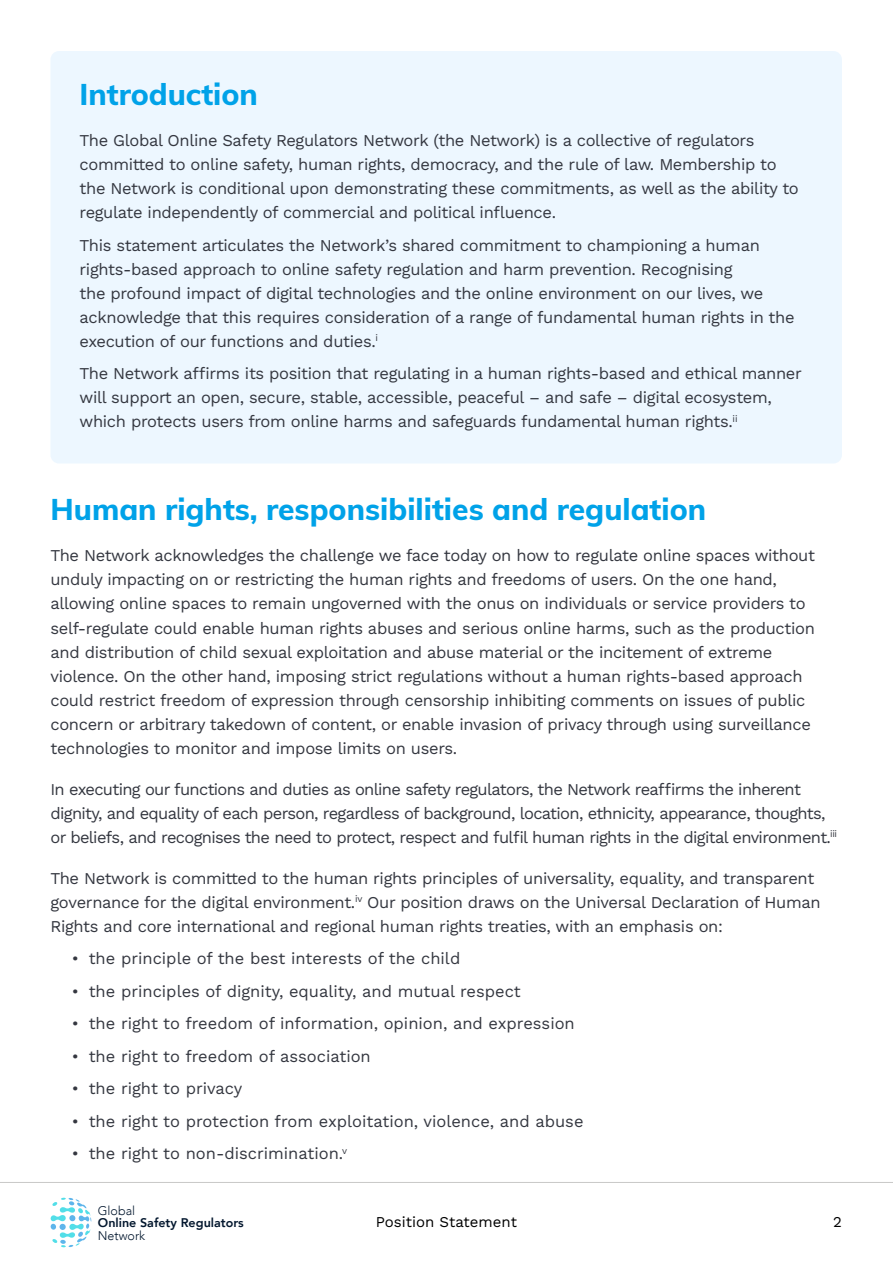
<style>
.page{position:relative;width:893px;height:1263px;background:#fff}
.page>*{position:absolute;margin:0;border:0;box-sizing:border-box;transform-origin:0 0}
.t1{font:800 30px "Muli";color:#00a2e8}
.t2{font:16.5px/24px "Work Sans";letter-spacing:-.02em;color:#343740}
.t3{font:16.5px "Work Sans";color:#343740}
.t4{font:16.5px/24px "Work Sans";letter-spacing:-.04em;color:#343740}
.t5{font:15px "Work Sans";color:#000}
.t6{font:800 12.45px "Avenir";color:#03172e}
.t7{font:300 12.45px "Avenir";color:#03172e}
</style>
<div class="page">
<div style="left:50px;top:51px;width:792px;height:412px;background:#edf7ff;border-radius:9px"></div>
<hr style="left:0;top:1182px;width:893px;height:1px;background:#c9c9c8">
<svg style="left:51px;top:1198px;width:40px;height:49px"></svg>
<h1 class="t1" style="left:80px;top:72px;width:180px">Introduction</h1>
<p class="t2" style="left:80px;top:128px;width:721px">The Global Online Safety Regulators Network (the Network) is a collective of regulators committed to online safety, human rights, democracy, and the rule of law. Membership to the Network is conditional upon demonstrating these commitments, as well as the ability to regulate independently of commercial and political influence.</p>
<p class="t2" style="left:80px;top:232px;width:716px">This statement articulates the Network’s shared commitment to championing a human rights-based approach to online safety regulation and harm prevention. Recognising<br>the profound impact of digital technologies and the online environment on our lives, we acknowledge that this requires consideration of a range of fundamental human rights in the execution of our functions and duties.<sup>i</sup></p>
<p class="t2" style="left:80px;top:361px;width:724px">The Network affirms its position that regulating in a human rights-based and ethical manner will support an open, secure, stable, accessible, peaceful – and safe – digital ecosystem, which protects users from online harms and safeguards fundamental human rights.<sup>ii</sup></p>
<h1 class="t1" style="left:50px;top:488px;width:657px">Human rights, responsibilities and regulation</h1>
<p class="t2" style="left:50px;top:543px;width:766px">The Network acknowledges the challenge we face today on how to regulate online spaces without unduly impacting on or restricting the human rights and freedoms of users. On the one hand, allowing online spaces to remain ungoverned with the onus on individuals or service providers to self-regulate could enable human rights abuses and serious online harms, such as the production and distribution of child sexual exploitation and abuse material or the incitement of extreme violence. On the other hand, imposing strict regulations without a human rights-based approach could restrict freedom of expression through censorship inhibiting comments on issues of public concern or arbitrary takedown of content, or enable invasion of privacy through using surveillance technologies to monitor and impose limits on users.</p>
<p class="t4" style="left:50px;top:776px;width:788px">In executing our functions and duties as online safety regulators, the Network reaffirms the inherent dignity, and equality of each person, regardless of background, location, ethnicity, appearance, thoughts, or beliefs, and recognises the need to protect, respect and fulfil human rights in the digital environment.<sup>iii</sup></p>
<p class="t2" style="left:50px;top:865px;width:772px">The Network is committed to the human rights principles of universality, equality, and transparent governance for the digital environment.<sup>iv</sup> Our position draws on the Universal Declaration of Human<br>Rights and core international and regional human rights treaties, with an emphasis on:</p>
<p class="t3" style="left:72px;top:946px;width:390px">• the principle of the best interests of the child</p>
<p class="t3" style="left:72px;top:978px;width:451px">• the principles of dignity, equality, and mutual respect</p>
<p class="t3" style="left:72px;top:1011px;width:505px">• the right to freedom of information, opinion, and expression</p>
<p class="t3" style="left:72px;top:1043px;width:301px">• the right to freedom of association</p>
<p class="t3" style="left:72px;top:1076px;width:172px">• the right to privacy</p>
<p class="t3" style="left:72px;top:1108px;width:513px">• the right to protection from exploitation, violence, and abuse</p>
<p class="t3" style="left:72px;top:1141px;width:277px">• the right to non-discrimination.<sup>v</sup></p>
<p class="t7" style="left:98px;top:1203px;width:39px">Global</p>
<p class="t6" style="left:98px;top:1213px;width:147px">Online Safety Regulators</p>
<p class="t7" style="left:98px;top:1228px;width:49px">Network</p>
<p class="t5" style="left:376px;top:1210px;width:143px">Position Statement</p>
<p class="t5" style="left:833px;top:1210px;width:10px">2</p>
</div>
